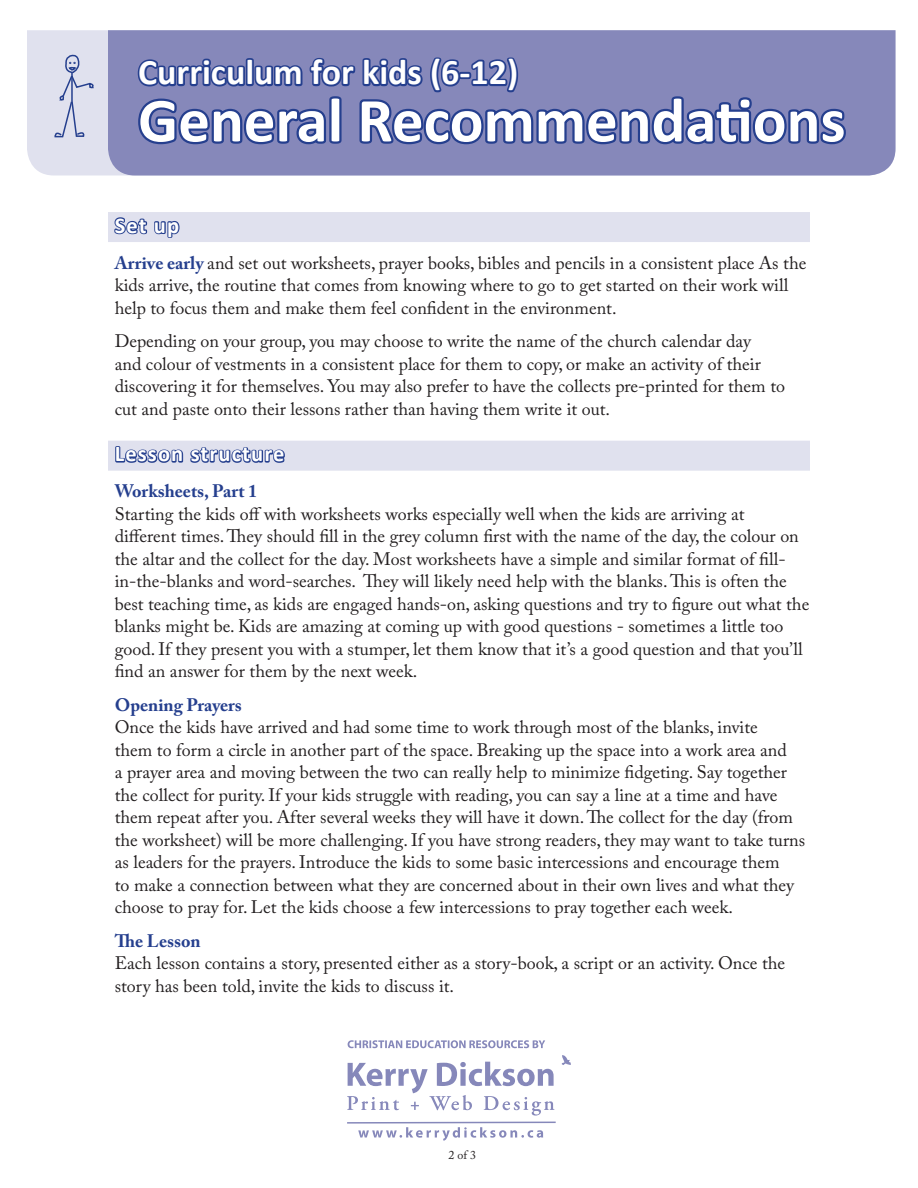
<style>
.page{position:relative;width:918px;height:1188px;background:#fff}
.page>*{position:absolute;margin:0;border:0;box-sizing:border-box;transform-origin:0 0}
.t1{font:700 63px "Calibri";color:#fff}
.t2{font:700 36px "Calibri";color:#fff}
.t3{font:700 22.5px "Calibri";letter-spacing:.05em;color:#fff}
.t4{font:18px/22.5px "Adobe Caslon Pro";color:#231f20}
.t5{font:700 18px "Adobe Caslon Pro";color:#253f8e}
.t6{font:12px "Adobe Caslon Pro";color:#231f20}
.s1{font-weight:700;color:#253f8e}
</style>
<div class="page">
<div style="left:108px;top:212px;width:702px;height:30px;background:#e0e1ee"></div>
<div style="left:108px;top:441px;width:702px;height:30px;background:#e0e1ee"></div>
<svg style="left:114px;top:217px;width:66px;height:21px"></svg>
<svg style="left:115px;top:446px;width:170px;height:17px"></svg>
<svg style="left:347px;top:1055px;width:224px;height:86px"></svg>
<svg style="left:348px;top:1040px;width:197px;height:8px"></svg>
<div style="left:27px;top:30px;width:81px;height:146px;background:#e0e1ee"></div>
<div style="left:108px;top:30px;width:788px;height:146px;background:#8688ba"></div>
<svg style="left:135px;top:44px;width:714px;height:104px;background:#6972ac"></svg>
<svg style="left:54px;top:53px;width:41px;height:85px;background:#cacee3"></svg>
<h2 class="t2" style="left:138px;top:49px;width:382px">Curriculum for kids (6-12)</h2>
<h1 class="t1" style="left:138px;top:80px;width:709px">General Recommendations</h1>
<p class="t3" style="left:115px;top:211px;width:66px">Set up</p>
<p class="t4" style="left:115px;top:251px;width:693px"><span class="s1">Arrive early</span> and set out worksheets, prayer books, bibles and pencils in a consistent place As the kids arrive, the routine that comes from knowing where to go to get started on their work will help to focus them and make them feel confident in the environment.</p>
<p class="t4" style="left:115px;top:330px;width:672px">Depending on your group, you may choose to write the name of the church calendar day<br>and colour of vestments in a consistent place for them to copy, or make an activity of their discovering it for themselves. You may also prefer to have the collects pre-printed for them to cut and paste onto their lessons rather than having them write it out.</p>
<p class="t3" style="left:115px;top:440px;width:171px">Lesson structure</p>
<p class="t5" style="left:115px;top:481px;width:144px">Worksheets, Part 1</p>
<p class="t4" style="left:115px;top:503px;width:696px">Starting the kids off with worksheets works especially well when the kids are arriving at different times.They should fill in the grey column first with the name of the day, the colour on the altar and the collect for the day. Most worksheets have a simple and similar format of fill&shy;in-the-blanks and word-searches. They will likely need help with the blanks.This is often the best teaching time, as kids are engaged hands-on, asking questions and try to figure out what the blanks might be. Kids are amazing at coming up with good questions - sometimes a little too good. If they present you with a stumper, let them know that it’s a good question and that you’ll find an answer for them by the next week.</p>
<p class="t5" style="left:115px;top:694px;width:129px">Opening Prayers</p>
<p class="t4" style="left:115px;top:716px;width:692px">Once the kids have arrived and had some time to work through most of the blanks, invite<br>them to form a circle in another part of the space. Breaking up the space into a work area and<br>a prayer area and moving between the two can really help to minimize fidgeting. Say together the collect for purity. If your kids struggle with reading, you can say a line at a time and have them repeat after you. After several weeks they will have it down.The collect for the day (from the worksheet) will be more challenging. If you have strong readers, they may want to take turns as leaders for the prayers. Introduce the kids to some basic intercessions and encourage them<br>to make a connection between what they are concerned about in their own lives and what they choose to pray for. Let the kids choose a few intercessions to pray together each week.</p>
<p class="t5" style="left:115px;top:930px;width:87px">The Lesson</p>
<p class="t4" style="left:115px;top:952px;width:672px">Each lesson contains a story, presented either as a story-book, a script or an activity. Once the story has been told, invite the kids to discuss it.</p>
<p class="t6" style="left:448px;top:1148px;width:29px">2of3</p>
</div>
